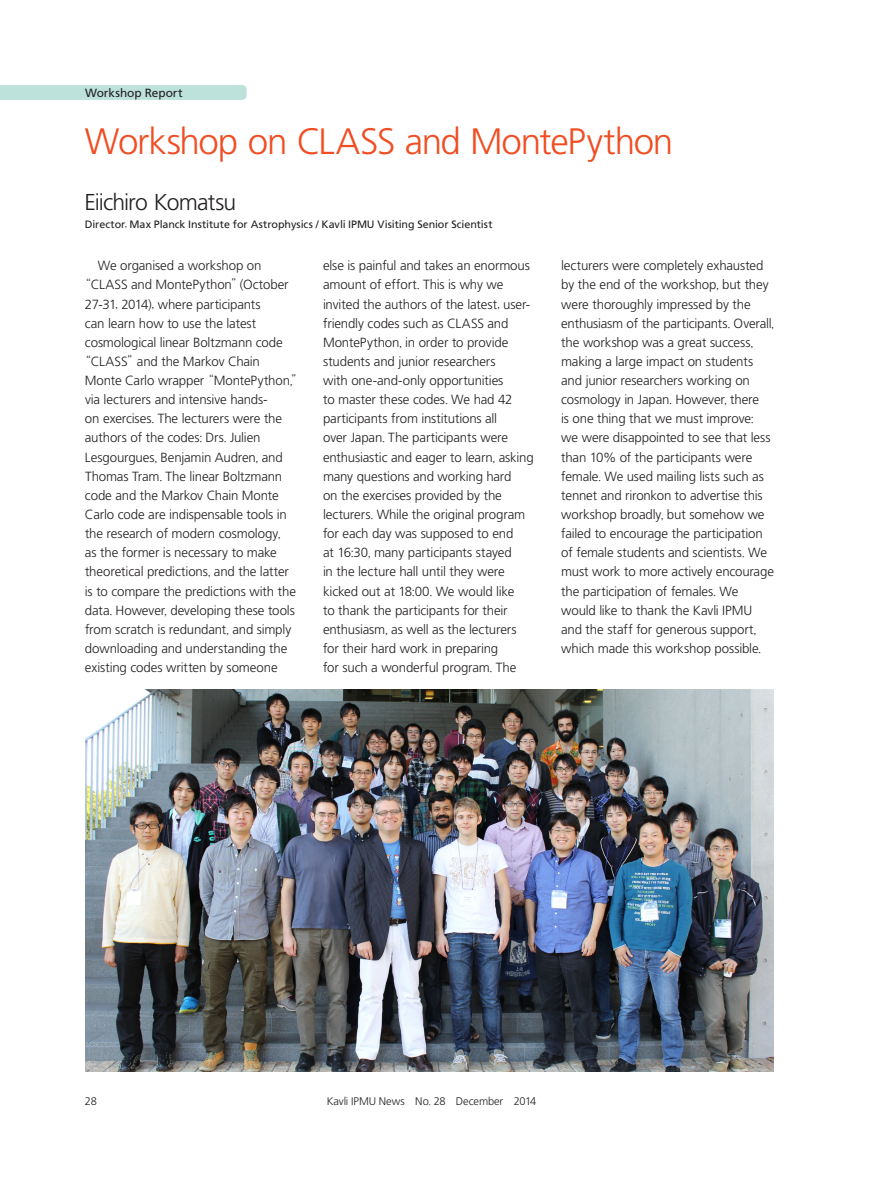
<style>
.page{position:relative;width:893px;height:1191px;background:#fff}
.page>*{position:absolute;margin:0;border:0;box-sizing:border-box;transform-origin:0 0}
.キャプション{font:300 36.75px "Frutiger LT Std";letter-spacing:-.035em;color:#f04d22}
.キャプション-2{font:300 22.95px "Frutiger LT Std";letter-spacing:-.04em;color:#231f20}
.t1{font:300 13.2px/19.2px "Frutiger LT Std";letter-spacing:-.01em;color:#231f20}
.キャプション-3{font:11.85px "Frutiger LT Std";letter-spacing:-.005em;color:#231f20}
.キャプション-4{font:300 11.1px "Frutiger LT Std";letter-spacing:-.01em;color:#231f20}
.キャプション-5{font:10.65px "Frutiger LT Std";letter-spacing:-.005em;color:#231f20}
.s1{font-family:"Ryumin Pro";font-size:9.6px}
.s2{font-family:"Ryumin Pro";font-size:12.75px}
.s3{font-family:"Ryumin Pro";font-size:10.65px}
</style>
<div class="page">
<div style="left:0;top:85px;width:247px;height:15px;background:#bde2dc"></div>
<img style="left:85px;top:689px;width:689px;height:382px">
<p class="キャプション-3" style="left:85px;top:86px;width:99px">Workshop Report</p>
<p class="キャプション" style="left:85px;top:120px;width:590px">Workshop on CLASS and MontePython</p>
<p class="キャプション-2" style="left:85px;top:189px;width:153px">Eiichiro Komatsu</p>
<p class="キャプション-5" style="left:85px;top:218px;width:409px">Director<span class="s1">,</span> Max Planck Institute for Astrophysics / Kavli IPMU Visiting Senior Scientist</p>
<p class="t1" style="left:98px;top:256px;width:165px">We organised a workshop on</p>
<p class="t1" style="left:78px;top:275px;width:212px"><span class="s2">“</span>CLASS and MontePython<span class="s2">”</span>(October</p>
<p class="t1" style="left:85px;top:294px;width:177px">27-31<span class="s2">,</span> 2014)<span class="s2">,</span> where participants</p>
<p class="t1" style="left:85px;top:314px;width:173px">can learn how to use the latest</p>
<p class="t1" style="left:85px;top:333px;width:199px">cosmological linear Boltzmann code</p>
<p class="t1" style="left:78px;top:352px;width:183px"><span class="s2">“</span>CLASS<span class="s2">”</span>and the Markov Chain</p>
<p class="t1" style="left:85px;top:371px;width:221px">Monte Carlo wrapper<span class="s2">“</span>MontePython<span class="s2">,”</span></p>
<p class="t1" style="left:85px;top:390px;width:184px">via lecturers and intensive hands-</p>
<p class="t1" style="left:85px;top:409px;width:199px">on exercises<span class="s2">.</span> The lecturers were the</p>
<p class="t1" style="left:85px;top:428px;width:177px">authors of the codes<span class="s2">:</span> Drs<span class="s2">.</span> Julien</p>
<p class="t1" style="left:85px;top:448px;width:199px">Lesgourgues<span class="s2">,</span> Benjamin Audren<span class="s2">,</span> and</p>
<p class="t1" style="left:85px;top:467px;width:199px">Thomas Tram<span class="s2">.</span> The linear Boltzmann</p>
<p class="t1" style="left:85px;top:486px;width:195px">code and the Markov Chain Monte</p>
<p class="t1" style="left:85px;top:505px;width:203px">Carlo code are indispensable tools in</p>
<p class="t1" style="left:85px;top:524px;width:197px">the research of modern cosmology<span class="s2">,</span></p>
<p class="t1" style="left:85px;top:543px;width:193px">as the former is necessary to make</p>
<p class="t1" style="left:85px;top:562px;width:205px">theoretical predictions<span class="s2">,</span> and the latter</p>
<p class="t1" style="left:85px;top:581px;width:213px">is to compare the predictions with the</p>
<p class="t1" style="left:85px;top:601px;width:211px">data<span class="s2">.</span> However<span class="s2">,</span> developing these tools</p>
<p class="t1" style="left:85px;top:620px;width:208px">from scratch is redundant<span class="s2">,</span> and simply</p>
<p class="t1" style="left:85px;top:639px;width:204px">downloading and understanding the</p>
<p class="t1" style="left:85px;top:658px;width:194px">existing codes written by someone</p>
<p class="t1" style="left:323px;top:256px;width:212px">else is painful and takes an enormous amount of effort<span class="s2">.</span> This is why we invited the authors of the latest<span class="s2">,</span> user&shy;friendly codes such as CLASS and MontePython<span class="s2">,</span> in order to provide students and junior researchers<br>with one-and-only opportunities<br>to master these codes<span class="s2">.</span> We had 42 participants from institutions all<br>over Japan<span class="s2">.</span> The participants were enthusiastic and eager to learn<span class="s2">,</span> asking many questions and working hard<br>on the exercises provided by the lecturers<span class="s2">.</span> While the original program for each day was supposed to end<br>at 16<span class="s2">:</span>30<span class="s2">,</span> many participants stayed<br>in the lecture hall until they were kicked out at 18<span class="s2">:</span>00<span class="s2">.</span> We would like<br>to thank the participants for their enthusiasm<span class="s2">,</span> as well as the lecturers for their hard work in preparing<br>for such a wonderful program<span class="s2">.</span> The</p>
<p class="t1" style="left:561px;top:256px;width:214px">lecturers were completely exhausted by the end of the workshop<span class="s2">,</span> but they were thoroughly impressed by the enthusiasm of the participants<span class="s2">.</span> Overall<span class="s2">, </span>the workshop was a great success<span class="s2">, </span>making a large impact on students and junior researchers working on cosmology in Japan<span class="s2">.</span> However<span class="s2">,</span> there<br>is one thing that we must improve<span class="s2">:<br></span>we were disappointed to see that less than 10% of the participants were female<span class="s2">.</span> We used mailing lists such as tennet and rironkon to advertise this workshop broadly<span class="s2">,</span> but somehow we failed to encourage the participation of female students and scientists<span class="s2">.</span> We must work to more actively encourage the participation of females<span class="s2">.</span> We would like to thank the Kavli IPMU and the staff for generous support<span class="s2">, </span>which made this workshop possible<span class="s2">.</span></p>
<p class="キャプション-4" style="left:85px;top:1094px;width:13px">28</p>
<p class="キャプション-4" style="left:327px;top:1094px;width:211px">Kavli IPMU News No<span class="s3">.</span> 28 December 2014</p>
</div>
